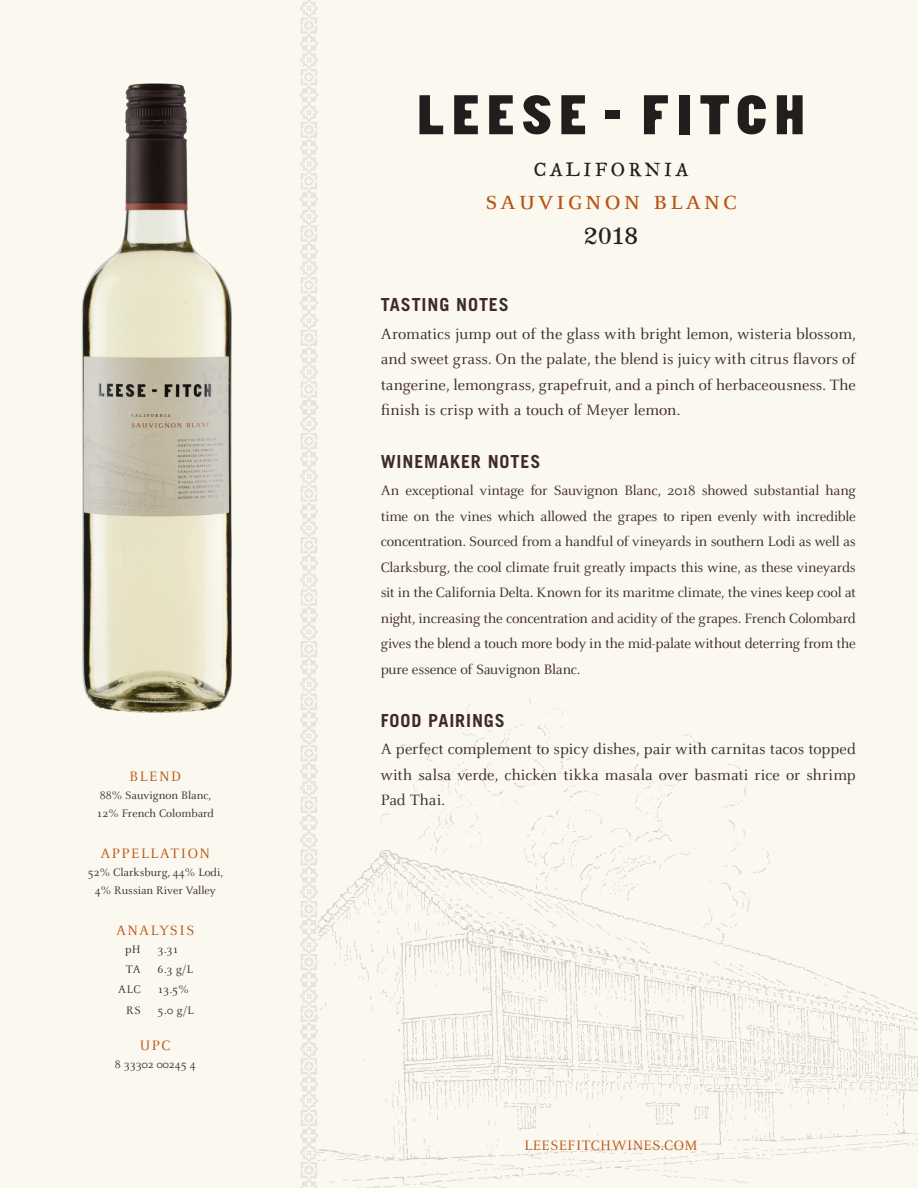
<style>
.page{position:relative;width:918px;height:1188px;background:#fbf8ef}
.page>*{position:absolute;margin:0;border:0;box-sizing:border-box;transform-origin:0 0}
.t1{font:30px "Celeste Caps";letter-spacing:.1em;color:#b95414}
.t2{font:22.5px "Mailart Rubberstamp";color:#231f20}
.t3{font:21px "Historical Fell Type Roman";letter-spacing:.16em;color:#231f20}
.t4{font:700 18px "Trade Gothic";letter-spacing:.05em;color:#3e292d}
.t5{font:16.5px/25.5px "Celeste";color:#3e292d;text-align:justify}
.t6{font:15px/25.5px "Celeste";letter-spacing:-.02em;color:#3e292d;text-align:justify}
.t7{font:15px "Celeste Caps";letter-spacing:.1em;color:#b95414}
.t8{font:15px "Celeste Caps";letter-spacing:.025em;color:#b95414}
.t9{font:15px "Celeste Caps";letter-spacing:.08em;color:#b95414}
.t10{font:12px/18px "Celeste";color:#3e292d}
</style>
<div class="page">
<img style="left:82px;top:83px;width:150px;height:630px">
<img style="left:319px;top:698px;width:599px;height:490px">
<svg style="left:299px;top:0;width:20px;height:1188px"></svg>
<svg style="left:419px;top:95px;width:24px;height:39px"></svg>
<svg style="left:454px;top:95px;width:24px;height:39px"></svg>
<svg style="left:489px;top:95px;width:24px;height:39px"></svg>
<svg style="left:523px;top:95px;width:27px;height:39px"></svg>
<svg style="left:561px;top:95px;width:24px;height:39px"></svg>
<svg style="left:644px;top:95px;width:24px;height:39px"></svg>
<div style="left:679px;top:95px;width:10px;height:39px;background:#231f20"></div>
<svg style="left:700px;top:95px;width:29px;height:39px"></svg>
<svg style="left:738px;top:95px;width:28px;height:39px"></svg>
<svg style="left:777px;top:95px;width:26px;height:39px"></svg>
<div style="left:606px;top:110px;width:14px;height:9px;background:#231f20"></div>
<p class="t9" style="left:130px;top:768px;width:53px">BLEND</p>
<p class="t10" style="left:96px;top:786px;width:119px">88% Sauvignon Blanc,<br>12% French Colombard</p>
<p class="t7" style="left:100px;top:846px;width:111px">APPELLATION</p>
<p class="t10" style="left:88px;top:864px;width:137px;text-align:center">52% Clarksburg, 44% Lodi,<br>4% Russian River Valley</p>
<p class="t7" style="left:116px;top:923px;width:80px">ANALYSIS</p>
<p class="t10" style="left:125px;top:941px;width:17px">pH</p>
<p class="t10" style="left:158px;top:941px;width:22px">3.31</p>
<p class="t10" style="left:126px;top:961px;width:17px">TA</p>
<p class="t10" style="left:158px;top:961px;width:37px">6.3 g/L</p>
<p class="t10" style="left:118px;top:981px;width:24px">ALC</p>
<p class="t10" style="left:158px;top:981px;width:33px">13.5%</p>
<p class="t10" style="left:126px;top:1001px;width:16px">RS</p>
<p class="t10" style="left:158px;top:1001px;width:38px">5.0 g/L</p>
<p class="t9" style="left:140px;top:1038px;width:32px">UPC</p>
<p class="t10" style="left:115px;top:1056px;width:82px">8 33302 00245 4</p>
<h3 class="t3" style="left:534px;top:157px;width:156px">CALIFORNIA</h3>
<h1 class="t1" style="left:485px;top:185px;width:253px">sauvignon blanc</h1>
<h2 class="t2" style="left:584px;top:218px;width:55px">2018</h2>
<p class="t4" style="left:381px;top:293px;width:130px">TASTING NOTES</p>
<p class="t5" style="left:381px;top:321px;width:477px">Aromatics jump out of the glass with bright lemon, wisteria blossom, and sweet grass. On the palate, the blend is juicy with citrus flavors of tangerine, lemongrass, grapefruit, and a pinch of herbaceousness. The finish is crisp with a touch of Meyer lemon.</p>
<p class="t4" style="left:381px;top:450px;width:161px">WINEMAKER NOTES</p>
<p class="t6" style="left:381px;top:479px;width:477px">An exceptional vintage for Sauvignon Blanc, 2018 showed substantial hang time on the vines which allowed the grapes to ripen evenly with incredible concentration. Sourced from a handful of vineyards in southern Lodi as well as Clarksburg, the cool climate fruit greatly impacts this wine, as these vineyards sit in the California Delta. Known for its maritme climate, the vines keep cool at night, increasing the concentration and acidity of the grapes. French Colombard gives the blend a touch more body in the mid-palate without deterring from the pure essence of Sauvignon Blanc.</p>
<p class="t4" style="left:381px;top:709px;width:126px">FOOD PAIRINGS</p>
<p class="t5" style="left:381px;top:737px;width:477px">A perfect complement to spicy dishes, pair with carnitas tacos topped with salsa verde, chicken tikka masala over basmati rice or shrimp Pad Thai.</p>
<p class="t8" style="left:525px;top:1138px;width:174px">LEESEFITCHWINES.COM</p>
</div>
